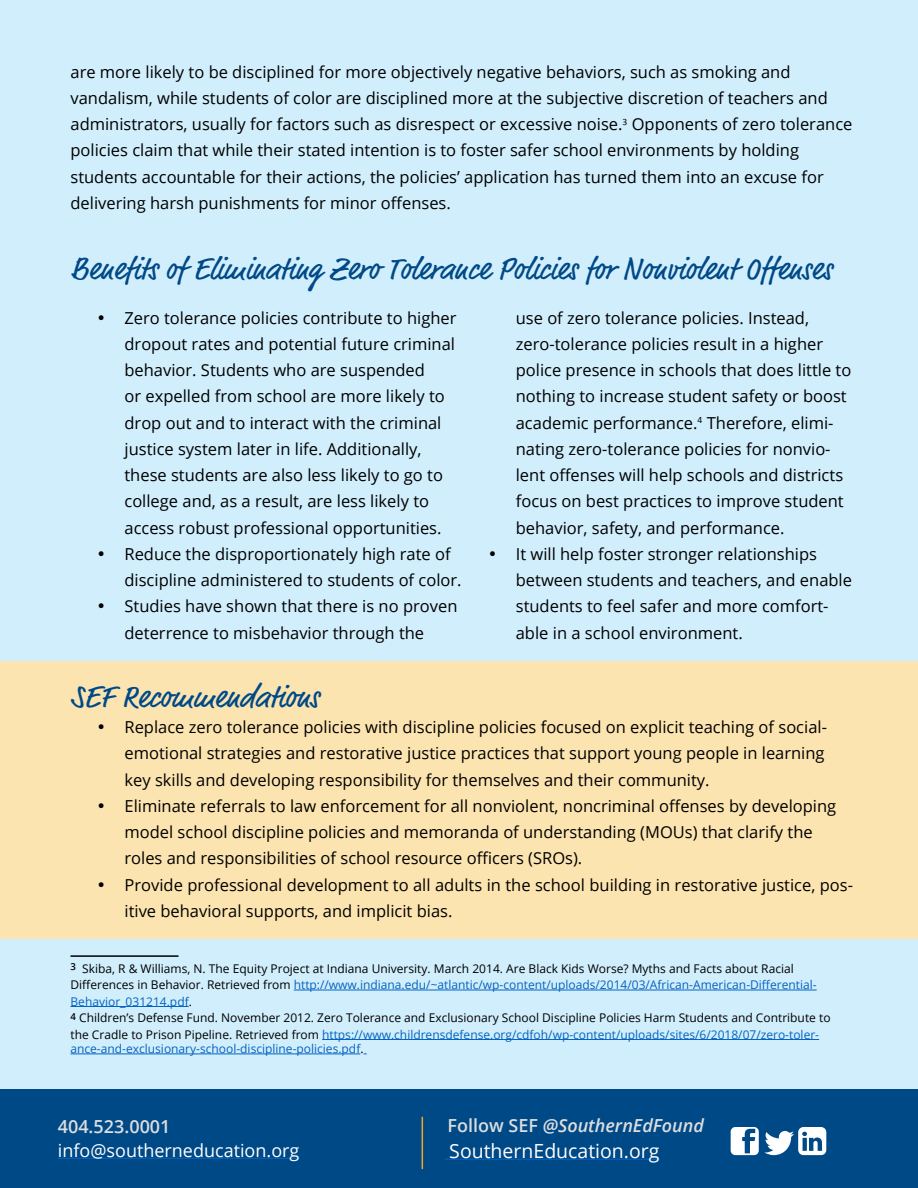
<style>
.page{position:relative;width:918px;height:1188px;background:#fff}
.page>*{position:absolute;margin:0;border:0;box-sizing:border-box;transform-origin:0 0}
.t1{font:31.5px "Market";color:#004987}
.t2{font:19.5px "Open Sans";color:#fff}
.t3{font:18px "Open Sans";color:#fff}
.t4{font:italic 600 18px "Open Sans";color:#dcddde}
.t5{font:600 18px "Open Sans";color:#dcddde}
.t6{font:16.5px/26.2px "Open Sans";color:#000}
.t7{font:12px/16.5px "Open Sans";color:#000}
.t8{font:12px "Open Sans";color:#0563c1}
.s1{color:#0563c1}
.s2{color:#000}
.s3{font-style:normal}
</style>
<div class="page">
<div style="left:0;top:0;width:918px;height:1090px;background:#d1eefc"></div>
<div style="left:0;top:662px;width:918px;height:277px;background:#fce4b0"></div>
<div style="left:0;top:1090px;width:918px;height:98px;background:#004987"></div>
<svg style="left:731px;top:1127px;width:95px;height:28px"></svg>
<hr style="left:58px;top:1158px;width:241px;height:1px;background:#0563c1">
<hr style="left:449px;top:1159px;width:211px;height:1px;background:#0563c1">
<hr style="left:422px;top:1117px;width:1px;height:52px;background:#f5a81d">
<hr style="left:70px;top:955px;width:108px;height:2px;background:#000">
<hr style="left:294px;top:990px;width:523px;height:1px;background:#0563c1">
<hr style="left:70px;top:1006px;width:119px;height:1px;background:#0563c1">
<hr style="left:322px;top:1039px;width:497px;height:1px;background:#0563c1">
<hr style="left:70px;top:1054px;width:290px;height:1px;background:#0563c1">
<p class="t6" style="left:70px;top:58px;width:783px">are more likely to be disciplined for more objectively negative behaviors, such as smoking and vandalism, while students of color are disciplined more at the subjective discretion of teachers and administrators, usually for factors such as disrespect or excessive noise.<sup>3</sup> Opponents of zero tolerance policies claim that while their stated intention is to foster safer school environments by holding students accountable for their actions, the policies’ application has turned them into an excuse for delivering harsh punishments for minor offenses.</p>
<h1 class="t1" style="left:70px;top:250px;width:763px">Benefits of Eliminating Zero Tolerance Policies for Nonviolent Offenses</h1>
<p class="t6" style="left:124px;top:304px;width:334px;text-indent:-27px">• Zero tolerance policies contribute to higher dropout rates and potential future criminal behavior. Students who are suspended<br>or expelled from school are more likely to drop out and to interact with the criminal justice system later in life. Additionally, these students are also less likely to go to college and, as a result, are less likely to access robust professional opportunities.</p>
<p class="t6" style="left:124px;top:540px;width:339px;text-indent:-27px">• Reduce the disproportionately high rate of discipline administered to students of color.</p>
<p class="t6" style="left:98px;top:593px;width:361px;text-align:center">• Studies have shown that there is no proven deterrence to misbehavior through the</p>
<p class="t6" style="left:516px;top:304px;width:337px">use of zero tolerance policies. Instead, zero-tolerance policies result in a higher police presence in schools that does little to nothing to increase student safety or boost academic performance.<sup>4</sup> Therefore, elimi&shy;nating zero-tolerance policies for nonvio&shy;lent offenses will help schools and districts focus on best practices to improve student behavior, safety, and performance.</p>
<p class="t6" style="left:516px;top:540px;width:338px;text-indent:-27px">• It will help foster stronger relationships between students and teachers, and enable students to feel safer and more comfort&shy;able in a school environment.</p>
<h1 class="t1" style="left:70px;top:678px;width:250px">SEF Recommendations</h1>
<p class="t6" style="left:124px;top:714px;width:704px;text-indent:-27px">• Replace zero tolerance policies with discipline policies focused on explicit teaching of social&shy;emotional strategies and restorative justice practices that support young people in learning key skills and developing responsibility for themselves and their community.</p>
<p class="t6" style="left:124px;top:792px;width:713px;text-indent:-27px">• Eliminate referrals to law enforcement for all nonviolent, noncriminal offenses by developing model school discipline policies and memoranda of understanding (MOUs) that clarify the roles and responsibilities of school resource officers (SROs).</p>
<p class="t6" style="left:124px;top:871px;width:730px;text-indent:-27px">• Provide professional development to all adults in the school building in restorative justice, pos&shy;itive behavioral supports, and implicit bias.</p>
<p class="t7" style="left:70px;top:960px;width:762px"><sup>3</sup> Skiba, R &amp; Williams, N. The Equity Project at Indiana University. March 2014. Are Black Kids Worse? Myths and Facts about Racial Differences in Behavior. Retrieved from <span class="s1">http://www.indiana.edu/~atlantic/wp-content/uploads/2014/03/African-American-Differential-Behavior_031214.pdf</span>.<br><sup>4</sup> Children’s Defense Fund. November 2012. Zero Tolerance and Exclusionary School Discipline Policies Harm Students and Contribute to the Cradle to Prison Pipeline. Retrieved from <span class="s1">https://www.childrensdefense.org/cdfoh/wp-content/uploads/sites/6/2018/07/zero-toler-</span></p>
<p class="t8" style="left:71px;top:1040px;width:295px">ance-and-exclusionary-school-discipline-policies.pdf<span class="s2">.</span></p>
<p class="t5" style="left:58px;top:1114px;width:114px">404.523.0001</p>
<p class="t3" style="left:58px;top:1138px;width:243px">info@southerneducation.org</p>
<p class="t4" style="left:448px;top:1113px;width:258px"><span class="s3">Follow SEF</span> @SouthernEdFound</p>
<p class="t2" style="left:449px;top:1137px;width:212px">SouthernEducation.org</p>
</div>
